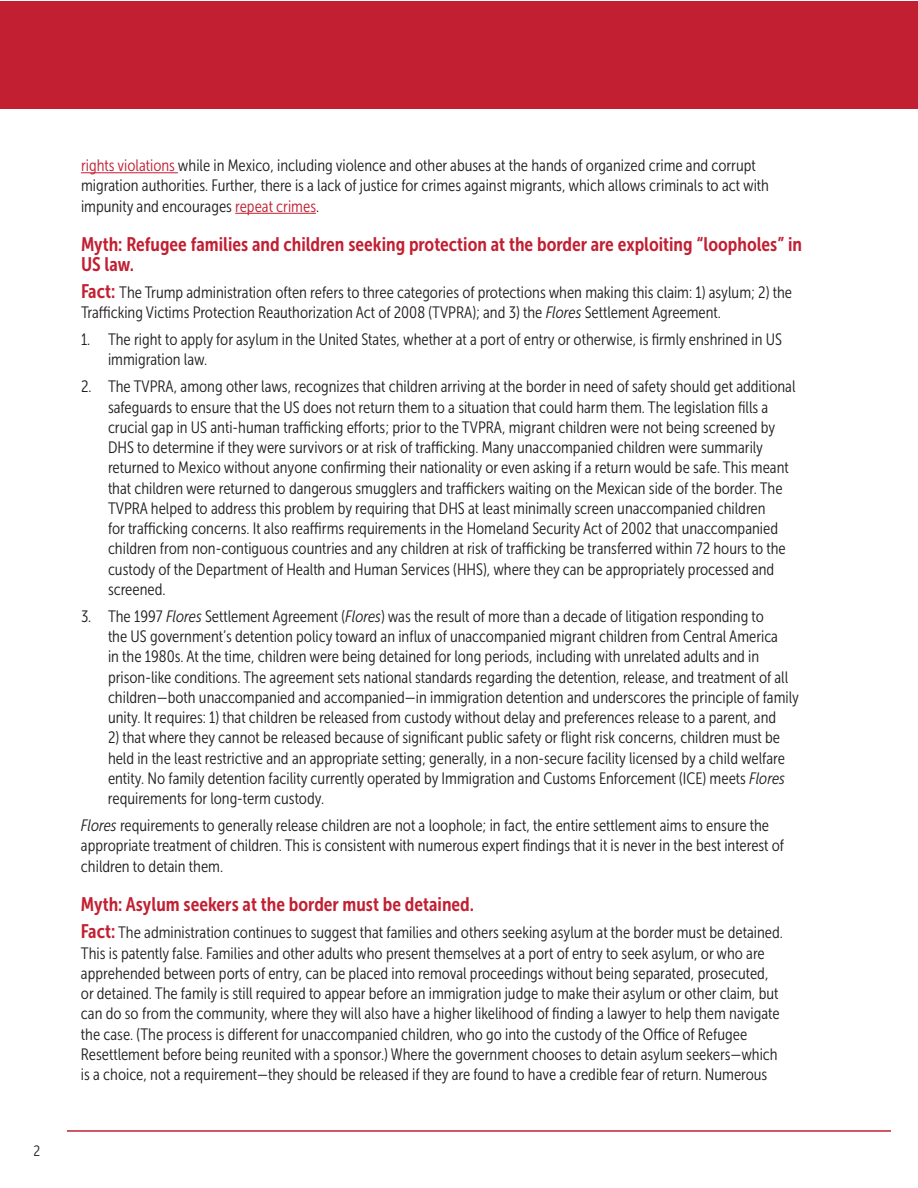
<style>
.page{position:relative;width:918px;height:1188px;background:#fff}
.page>*{position:absolute;margin:0;border:0;box-sizing:border-box;transform-origin:0 0}
.t1{font:19.5px/19.5px "Museo Sans Cond 700";color:#c21f32}
.t2{font:16.5px/20.2px "Museo Sans Cond 300";color:#231f20}
.t3{font:15px "Museo Sans Cond 300";color:#231f20}
.s1{color:#c21f32}
.s2{font-family:"Museo Sans Cond 700";font-size:19.5px;color:#c21f32}
.s3{font-style:italic}
</style>
<div class="page">
<div style="left:0;top:1px;width:917px;height:107px;background:#c21f32"></div>
<hr style="left:67px;top:1130px;width:824px;height:2px;background:#c21f32">
<hr style="left:81px;top:172px;width:97px;height:1px;background:#c21f32">
<hr style="left:235px;top:213px;width:81px;height:1px;background:#c21f32">
<p class="t3" style="left:34px;top:1143px;width:8px">2</p>
<p class="t2" style="left:81px;top:155px;width:690px"><span class="s1">rights violations</span> while in Mexico, including violence and other abuses at the hands of organized crime and corrupt migration authorities. Further, there is a lack of justice for crimes against migrants, which allows criminals to act with impunity and encourages <span class="s1">repeat crimes</span>.</p>
<p class="t1" style="left:81px;top:235px;width:723px">Myth: Refugee families and children seeking protection at the border are exploiting “loopholes” in<br>US law.</p>
<p class="t2" style="left:81px;top:282px;width:713px"><span class="s2">Fact:</span> The Trump administration often refers to three categories of protections when making this claim: 1) asylum; 2) the<br>Trafficking Victims Protection Reauthorization Act of 2008 (TVPRA); and 3) the <span class="s3">Flores</span> Settlement Agreement.</p>
<p class="t2" style="left:108px;top:329px;width:676px;text-indent:-27px">1. The right to apply for asylum in the United States, whether at a port of entry or otherwise, is firmly enshrined in US immigration law.</p>
<p class="t2" style="left:108px;top:377px;width:689px;text-indent:-27px">2. The TVPRA, among other laws, recognizes that children arriving at the border in need of safety should get additional safeguards to ensure that the US does not return them to a situation that could harm them. The legislation fills a crucial gap in US anti-human trafficking efforts; prior to the TVPRA, migrant children were not being screened by DHS to determine if they were survivors or at risk of trafficking. Many unaccompanied children were summarily returned to Mexico without anyone confirming their nationality or even asking if a return would be safe. This meant that children were returned to dangerous smugglers and traffickers waiting on the Mexican side of the border. The TVPRA helped to address this problem by requiring that DHS at least minimally screen unaccompanied children<br>for trafficking concerns. It also reaffirms requirements in the Homeland Security Act of 2002 that unaccompanied children from non-contiguous countries and any children at risk of trafficking be transferred within 72 hours to the custody of the Department of Health and Human Services (HHS), where they can be appropriately processed and screened.</p>
<p class="t2" style="left:108px;top:606px;width:693px;text-indent:-27px">3. The 1997 <span class="s3">Flores</span> Settlement Agreement (<span class="s3">Flores</span>) was the result of more than a decade of litigation responding to<br>the US government’s detention policy toward an influx of unaccompanied migrant children from Central America<br>in the 1980s. At the time, children were being detained for long periods, including with unrelated adults and in prison-like conditions. The agreement sets national standards regarding the detention, release, and treatment of all children—both unaccompanied and accompanied—in immigration detention and underscores the principle of family unity. It requires: 1) that children be released from custody without delay and preferences release to a parent, and</p>
<p class="t2" style="left:108px;top:728px;width:678px">2) that where they cannot be released because of significant public safety or flight risk concerns, children must be held in the least restrictive and an appropriate setting; generally, in a non-secure facility licensed by a child welfare entity. No family detention facility currently operated by Immigration and Customs Enforcement (ICE) meets <span class="s3">Flores </span>requirements for long-term custody.</p>
<p class="t2" style="left:81px;top:815px;width:705px"><span class="s3">Flores</span> requirements to generally release children are not a loophole; in fact, the entire settlement aims to ensure the appropriate treatment of children. This is consistent with numerous expert findings that it is never in the best interest of children to detain them.</p>
<p class="t1" style="left:81px;top:895px;width:395px">Myth: Asylum seekers at the border must be detained.</p>
<p class="t2" style="left:81px;top:923px;width:703px"><span class="s2">Fact:</span> The administration continues to suggest that families and others seeking asylum at the border must be detained.<br>This is patently false. Families and other adults who present themselves at a port of entry to seek asylum, or who are apprehended between ports of entry, can be placed into removal proceedings without being separated, prosecuted, or detained. The family is still required to appear before an immigration judge to make their asylum or other claim, but can do so from the community, where they will also have a higher likelihood of finding a lawyer to help them navigate the case. (The process is different for unaccompanied children, who go into the custody of the Office of Refugee Resettlement before being reunited with a sponsor.) Where the government chooses to detain asylum seekers—which is a choice, not a requirement—they should be released if they are found to have a credible fear of return. Numerous</p>
</div>
